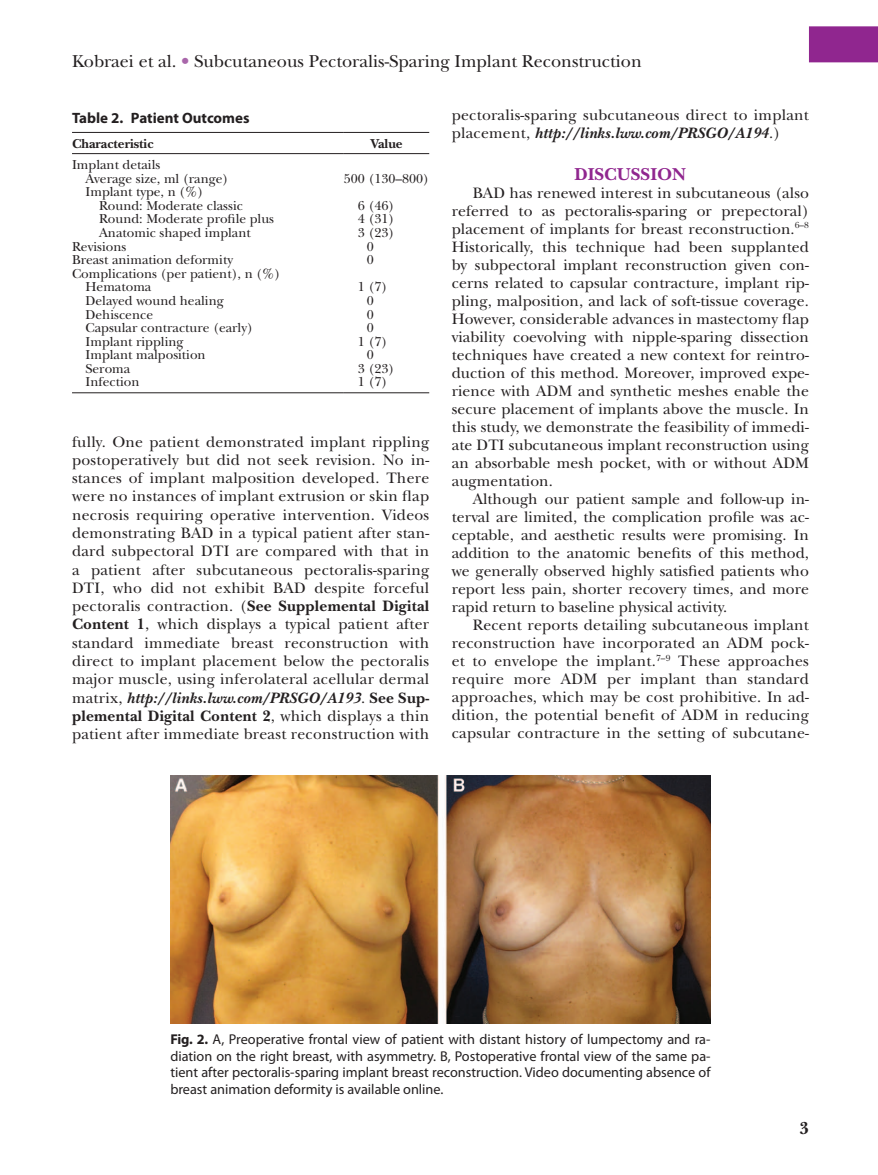
<style>
.page{position:relative;width:878px;height:1175px;background:#fff}
.page>*{position:absolute;margin:0;border:0;box-sizing:border-box;transform-origin:0 0}
.t1{font:18px "New Baskerville";color:#231f20}
.t2{font:700 18px "New Baskerville";color:#90268f}
.t3{font:700 18px "New Baskerville";color:#231f20}
.t4{font:15.75px/18px "New Baskerville";letter-spacing:.015em;color:#231f20;text-align:justify}
.t5{font:700 15px "Myriad Pro";color:#231f20}
.t6{font:14.25px/16.5px "Myriad Pro";color:#231f20;text-align:justify}
.t7{font:13.5px/13.6px "New Baskerville";color:#231f20}
.t8{font:700 13.5px "New Baskerville";color:#231f20}
.s1{color:#a966aa}
.s2{font-weight:700}
.s3{font-weight:700;font-style:italic}
</style>
<div class="page">
<div style="left:808px;top:26px;width:70px;height:36px;background:#90268f"></div>
<hr style="left:72px;top:132px;width:272px;height:1px;background:#231f20">
<hr style="left:344px;top:132px;width:85px;height:1px;background:#231f20">
<hr style="left:72px;top:153px;width:272px;height:1px;background:#231f20">
<hr style="left:344px;top:153px;width:85px;height:1px;background:#231f20">
<hr style="left:72px;top:392px;width:272px;height:1px;background:#231f20">
<hr style="left:344px;top:392px;width:85px;height:1px;background:#231f20">
<img style="left:170px;top:775px;width:540px;height:248px">
<p class="t1" style="left:72px;top:51px;width:571px">Kobraei et al. <span class="s1">•</span> Subcutaneous Pectoralis-Sparing Implant Reconstruction</p>
<p class="t5" style="left:72px;top:108px;width:179px">Table 2. Patient Outcomes</p>
<p class="t8" style="left:72px;top:135px;width:83px">Characteristic</p>
<p class="t8" style="left:370px;top:135px;width:34px">Value</p>
<p class="t7" style="left:86px;top:158px;width:144px;text-indent:-14px">Implant details<br>Average size, ml (range)</p>
<p class="t7" style="left:344px;top:171px;width:87px">500 (130–800)</p>
<p class="t7" style="left:99px;top:185px;width:145px;text-indent:-14px">Implant type, n (%)<br>Round: Moderate classic</p>
<p class="t7" style="left:358px;top:199px;width:38px">6 (46)</p>
<p class="t7" style="left:99px;top:212px;width:176px">Round: Moderate profile plus</p>
<p class="t7" style="left:358px;top:212px;width:38px">4 (31)</p>
<p class="t7" style="left:99px;top:226px;width:153px">Anatomic shaped implant</p>
<p class="t7" style="left:358px;top:226px;width:38px">3 (23)</p>
<p class="t7" style="left:72px;top:239px;width:56px">Revisions</p>
<p class="t7" style="left:367px;top:239px;width:9px">0</p>
<p class="t7" style="left:72px;top:253px;width:162px">Breast animation deformity</p>
<p class="t7" style="left:367px;top:253px;width:9px">0</p>
<p class="t7" style="left:86px;top:267px;width:196px;text-indent:-14px">Complications (per patient), n (%)<br>Hematoma</p>
<p class="t7" style="left:358px;top:280px;width:31px">1 (7)</p>
<p class="t7" style="left:86px;top:294px;width:140px">Delayed wound healing</p>
<p class="t7" style="left:367px;top:294px;width:9px">0</p>
<p class="t7" style="left:86px;top:307px;width:69px">Dehiscence</p>
<p class="t7" style="left:367px;top:307px;width:9px">0</p>
<p class="t7" style="left:86px;top:321px;width:169px">Capsular contracture (early)</p>
<p class="t7" style="left:367px;top:321px;width:9px">0</p>
<p class="t7" style="left:86px;top:334px;width:100px">Implant rippling</p>
<p class="t7" style="left:358px;top:334px;width:31px">1 (7)</p>
<p class="t7" style="left:86px;top:348px;width:122px">Implant malposition</p>
<p class="t7" style="left:367px;top:348px;width:9px">0</p>
<p class="t7" style="left:86px;top:362px;width:46px">Seroma</p>
<p class="t7" style="left:358px;top:362px;width:38px">3 (23)</p>
<p class="t7" style="left:86px;top:375px;width:55px">Infection</p>
<p class="t7" style="left:358px;top:375px;width:31px">1 (7)</p>
<p class="t4" style="left:72px;top:432px;width:359px">fully. One patient demonstrated implant rippling postoperatively but did not seek revision. No in&shy;stances of implant malposition developed. There were no instances of implant extrusion or skin flap necrosis requiring operative intervention. Videos demonstrating BAD in a typical patient after stan&shy;dard subpectoral DTI are compared with that in a patient after subcutaneous pectoralis-sparing DTI, who did not exhibit BAD despite forceful pectoralis contraction. (<span class="s2">See Supplemental Digital Content 1</span>, which displays a typical patient after standard immediate breast reconstruction with direct to implant placement below the pectoralis major muscle, using inferolateral acellular dermal matrix, <span class="s3">http://links.lww.com/PRSGO/A193</span>. <span class="s2">See Sup&shy;plemental Digital Content 2</span>, which displays a thin patient after immediate breast reconstruction with</p>
<p class="t4" style="left:451px;top:106px;width:359px">pectoralis-sparing subcutaneous direct to implant placement, <span class="s3">http://links.lww.com/PRSGO/A194</span>.)</p>
<p class="t2" style="left:574px;top:163px;width:113px">DISCUSSION</p>
<p class="t4" style="left:451px;top:183px;width:359px;text-indent:21px">BAD has renewed interest in subcutaneous (also referred to as pectoralis-sparing or prepectoral) placement of implants for breast reconstruction.<sup>6–8<br></sup>Historically, this technique had been supplanted by subpectoral implant reconstruction given con&shy;cerns related to capsular contracture, implant rip&shy;pling, malposition, and lack of soft-tissue coverage.<br>However, considerable advances in mastectomy flap viability coevolving with nipple-sparing dissection techniques have created a new context for reintro&shy;duction of this method. Moreover, improved expe&shy;rience with ADM and synthetic meshes enable the secure placement of implants above the muscle. In this study, we demonstrate the feasibility of immedi&shy;ate DTI subcutaneous implant reconstruction using an absorbable mesh pocket, with or without ADM augmentation.</p>
<p class="t4" style="left:451px;top:490px;width:359px;text-indent:21px">Although our patient sample and follow-up in&shy;terval are limited, the complication profile was ac&shy;ceptable, and aesthetic results were promising. In addition to the anatomic benefits of this method, we generally observed highly satisfied patients who report less pain, shorter recovery times, and more rapid return to baseline physical activity.</p>
<p class="t4" style="left:451px;top:616px;width:359px;text-indent:21px">Recent reports detailing subcutaneous implant reconstruction have incorporated an ADM pock&shy;et to envelope the implant.<sup>7–9</sup> These approaches require more ADM per implant than standard approaches, which may be cost prohibitive. In ad&shy;dition, the potential benefit of ADM in reducing capsular contracture in the setting of subcutane-</p>
<p class="t6" style="left:170px;top:1031px;width:541px"><span class="s2">Fig. 2.</span> A, Preoperative frontal view of patient with distant history of lumpectomy and ra&shy;diation on the right breast, with asymmetry. B, Postoperative frontal view of the same pa&shy;tient after pectoralis-sparing implant breast reconstruction. Video documenting absence of breast animation deformity is available online.</p>
<p class="t3" style="left:799px;top:1118px;width:11px">3</p>
</div>
